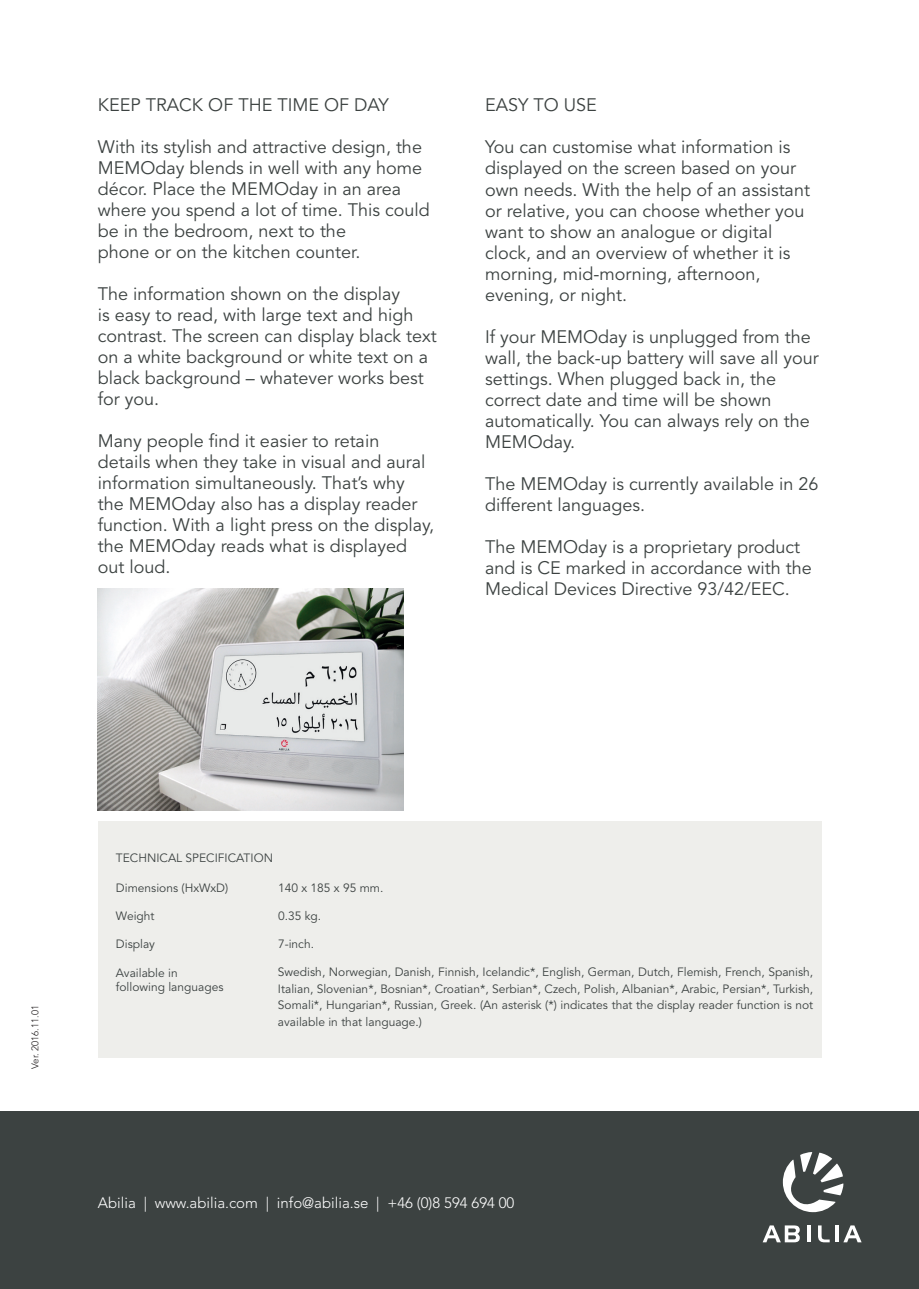
<style>
.page{position:relative;width:919px;height:1289px;background:#fff}
.page>*{position:absolute;margin:0;border:0;box-sizing:border-box;transform-origin:0 0}
.t1{font:18px/21px "Avenir LT Std";color:#3c4241}
.t2{font:300 15px "Avenir LT Std";color:#fff}
.t3{font:12px/16.5px "Avenir LT Std";color:#3c4241}
.t4{font:300 9.75px "Avenir LT Std";color:#231f20}
</style>
<div class="page">
<div style="left:98px;top:820px;width:723px;height:237px;background:#eeeeeb"></div>
<div style="left:0;top:1111px;width:918px;height:177px;background:#3c4241"></div>
<svg style="left:763px;top:1225px;width:36px;height:17px"></svg>
<svg style="left:807px;top:1225px;width:3px;height:17px"></svg>
<svg style="left:818px;top:1225px;width:11px;height:17px"></svg>
<hr style="left:835px;top:1225px;width:3px;height:17px;background:#fff">
<svg style="left:843px;top:1225px;width:18px;height:17px"></svg>
<svg style="left:782px;top:1152px;width:61px;height:60px"></svg>
<img style="left:98px;top:588px;width:306px;height:222px">
<p class="t1" style="left:98px;top:95px;width:292px">KEEP TRACK OF THE TIME OF DAY</p>
<p class="t1" style="left:98px;top:137px;width:333px">With its stylish and attractive design, the MEMOday blends in well with any home décor. Place the MEMOday in an area where you spend a lot of time. This could be in the bedroom, next to the<br>phone or on the kitchen counter.</p>
<p class="t1" style="left:98px;top:284px;width:340px">The information shown on the display<br>is easy to read, with large text and high contrast. The screen can display black text on a white background or white text on a black background – whatever works best for you.</p>
<p class="t1" style="left:98px;top:431px;width:338px">Many people find it easier to retain details when they take in visual and aural information simultaneously. That’s why the MEMOday also has a display reader function. With a light press on the display, the MEMOday reads what is displayed out loud.</p>
<p class="t1" style="left:485px;top:95px;width:113px">EASY TO USE</p>
<p class="t1" style="left:485px;top:137px;width:326px">You can customise what information is displayed on the screen based on your own needs. With the help of an assistant or relative, you can choose whether you want to show an analogue or digital clock, and an overview of whether it is morning, mid-morning, afternoon, evening, or night.</p>
<p class="t1" style="left:485px;top:326px;width:335px">If your MEMOday is unplugged from the wall, the back-up battery will save all your settings. When plugged back in, the correct date and time will be shown automatically. You can always rely on the MEMOday.</p>
<p class="t1" style="left:485px;top:473px;width:335px">The MEMOday is currently available in 26 different languages.</p>
<p class="t1" style="left:485px;top:536px;width:328px">The MEMOday is a proprietary product and is CE marked in accordance with the<br>Medical Devices Directive 93/42/EEC.</p>
<p class="t4" style="left:29px;top:1068px;width:65px;rotate:-90deg">Ver. 2016.11.01</p>
<p class="t3" style="left:116px;top:849px;width:159px">TECHNICAL SPECIFICATION</p>
<p class="t3" style="left:116px;top:879px;width:114px">Dimensions (HxWxD)</p>
<p class="t3" style="left:278px;top:879px;width:107px">140 x 185 x 95 mm.</p>
<p class="t3" style="left:116px;top:907px;width:40px">Weight</p>
<p class="t3" style="left:278px;top:907px;width:45px">0.35 kg.</p>
<p class="t3" style="left:116px;top:936px;width:41px">Display</p>
<p class="t3" style="left:278px;top:936px;width:38px">7-inch.</p>
<p class="t3" style="left:116px;top:965px;width:109px;line-height:14.1px">Available in following languages</p>
<p class="t3" style="left:278px;top:964px;width:537px;text-align:justify">Swedish, Norwegian, Danish, Finnish, Icelandic*, English, German, Dutch, Flemish, French, Spanish, Italian, Slovenian*, Bosnian*, Croatian*, Serbian*, Czech, Polish, Albanian*, Arabic, Persian*, Turkish, Somali*, Hungarian*, Russian, Greek. (An asterisk (*) indicates that the display reader function is not available in that language.)</p>
<p class="t2" style="left:98px;top:1193px;width:418px">Abilia | www.abilia.com | info@abilia.se | +46 (0)8 594 694 00</p>
</div>
